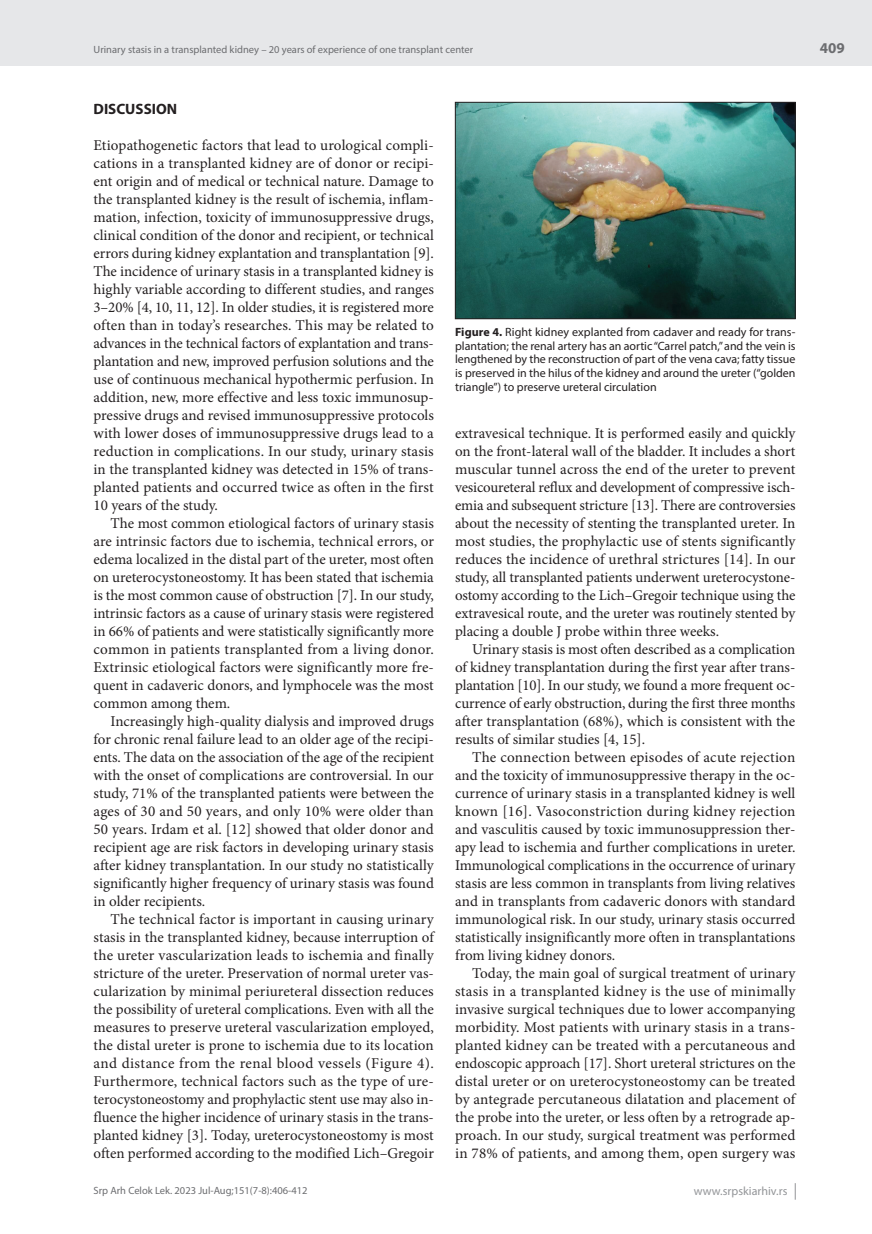
<style>
.page{position:relative;width:872px;height:1234px;background:#fff}
.page>*{position:absolute;margin:0;border:0;box-sizing:border-box;transform-origin:0 0}
.t1{font:15px/18px "Minion Pro";color:#231f20;text-align:justify}
.t2{font:700 15px "Myriad Pro";color:#231f20}
.t3{font:700 15px "Myriad Pro";color:#6c6d70}
.t4{font:12px/13.5px "Myriad Pro";color:#231f20;text-align:justify}
.t5{font:12px "Myriad Pro";color:#939598}
.t6{font:10.5px "Myriad Pro";color:#6c6d70}
.s1{font-weight:700}
</style>
<div class="page">
<div style="left:0;top:0;width:872px;height:66px;background:#e6e7e9"></div>
<svg style="left:795px;top:1183px;width:1px;height:16px"></svg>
<img style="left:457px;top:104px;width:336px;height:213px">
<div style="left:455px;top:102px;width:340px;height:217px;border:1px solid #231f20"></div>
<p class="t6" style="left:94px;top:43px;width:381px">Urinary stasis in а transplanted kidney – 20 years of experience of one transplant center</p>
<p class="t2" style="left:94px;top:99px;width:85px">DISCUSSION</p>
<p class="t1" style="left:94px;top:136px;width:342px">Etiopathogenetic factors that lead to urological compli&shy;cations in a transplanted kidney are of donor or recipi&shy;ent origin and of medical or technical nature. Damage to the transplanted kidney is the result of ischemia, inflam&shy;mation, infection, toxicity of immunosuppressive drugs, clinical condition of the donor and recipient, or technical errors during kidney explantation and transplantation [9].<br>The incidence of urinary stasis in a transplanted kidney is highly variable according to different studies, and ranges 3–20% [4, 10, 11, 12]. In older studies, it is registered more often than in today’s researches. This may be related to advances in the technical factors of explantation and trans&shy;plantation and new, improved perfusion solutions and the use of continuous mechanical hypothermic perfusion. In addition, new, more effective and less toxic immunosup&shy;pressive drugs and revised immunosuppressive protocols with lower doses of immunosuppressive drugs lead to a reduction in complications. In our study, urinary stasis in the transplanted kidney was detected in 15% of trans&shy;planted patients and occurred twice as often in the first 10 years of the study.</p>
<p class="t1" style="left:94px;top:514px;width:342px;text-indent:17px">The most common etiological factors of urinary stasis are intrinsic factors due to ischemia, technical errors, or edema localized in the distal part of the ureter, most often on ureterocystoneostomy. It has been stated that ischemia is the most common cause of obstruction [7]. In our study, intrinsic factors as a cause of urinary stasis were registered in 66% of patients and were statistically significantly more common in patients transplanted from a living donor.<br>Extrinsic etiological factors were significantly more fre&shy;quent in cadaveric donors, and lymphocele was the most common among them.</p>
<p class="t1" style="left:94px;top:712px;width:342px;text-indent:17px">Increasingly high-quality dialysis and improved drugs for chronic renal failure lead to an older age of the recipi&shy;ents. The data on the association of the age of the recipient with the onset of complications are controversial. In our study, 71% of the transplanted patients were between the ages of 30 and 50 years, and only 10% were older than 50 years. Irdam et al. [12] showed that older donor and recipient age are risk factors in developing urinary stasis after kidney transplantation. In our study no statistically significantly higher frequency of urinary stasis was found in older recipients.</p>
<p class="t1" style="left:94px;top:910px;width:342px;text-indent:17px">The technical factor is important in causing urinary stasis in the transplanted kidney, because interruption of the ureter vascularization leads to ischemia and finally stricture of the ureter. Preservation of normal ureter vas&shy;cularization by minimal periureteral dissection reduces the possibility of ureteral complications. Even with all the measures to preserve ureteral vascularization employed, the distal ureter is prone to ischemia due to its location and distance from the renal blood vessels (Figure 4).<br>Furthermore, technical factors such as the type of ure&shy;terocystoneostomy and prophylactic stent use may also in&shy;fluence the higher incidence of urinary stasis in the trans&shy;planted kidney [3]. Today, ureterocystoneostomy is most often performed according to the modified Lich–Gregoir</p>
<p class="t4" style="left:455px;top:325px;width:342px"><span class="s1">Figure 4.</span> Right kidney explanted from cadaver and ready for trans&shy;plantation; the renal artery has an aortic “Carrel patch,” and the vein is lengthened by the reconstruction of part of the vena cava; fatty tissue is preserved in the hilus of the kidney and around the ureter (“golden triangle”) to preserve ureteral circulation</p>
<p class="t1" style="left:455px;top:424px;width:342px">extravesical technique. It is performed easily and quickly on the front-lateral wall of the bladder. It includes a short muscular tunnel across the end of the ureter to prevent vesicoureteral reflux and development of compressive isch&shy;emia and subsequent stricture [13]. There are controversies about the necessity of stenting the transplanted ureter. In most studies, the prophylactic use of stents significantly reduces the incidence of urethral strictures [14]. In our study, all transplanted patients underwent ureterocystone&shy;ostomy according to the Lich–Gregoir technique using the extravesical route, and the ureter was routinely stented by placing a double J probe within three weeks.</p>
<p class="t1" style="left:455px;top:640px;width:342px;text-indent:17px">Urinary stasis is most often described as a complication of kidney transplantation during the first year after trans&shy;plantation [10]. In our study, we found a more frequent oc&shy;currence of early obstruction, during the first three months after transplantation (68%), which is consistent with the results of similar studies [4, 15].</p>
<p class="t1" style="left:455px;top:748px;width:342px;text-indent:17px">The connection between episodes of acute rejection and the toxicity of immunosuppressive therapy in the oc&shy;currence of urinary stasis in a transplanted kidney is well known [16]. Vasoconstriction during kidney rejection and vasculitis caused by toxic immunosuppression ther&shy;apy lead to ischemia and further complications in ureter.<br>Immunological complications in the occurrence of urinary stasis are less common in transplants from living relatives and in transplants from cadaveric donors with standard immunological risk. In our study, urinary stasis occurred statistically insignificantly more often in transplantations from living kidney donors.</p>
<p class="t1" style="left:455px;top:964px;width:342px;text-indent:17px">Today, the main goal of surgical treatment of urinary stasis in a transplanted kidney is the use of minimally invasive surgical techniques due to lower accompanying morbidity. Most patients with urinary stasis in a trans&shy;planted kidney can be treated with a percutaneous and endoscopic approach [17]. Short ureteral strictures on the distal ureter or on ureterocystoneostomy can be treated by antegrade percutaneous dilatation and placement of the probe into the ureter, or less often by a retrograde ap&shy;proach. In our study, surgical treatment was performed in 78% of patients, and among them, open surgery was</p>
<p class="t6" style="left:94px;top:1184px;width:216px">Srp Arh Celok Lek. 2023 Jul-Aug;151(7-8):406-412</p>
<p class="t5" style="left:694px;top:1183px;width:95px">www.srpskiarhiv.rs</p>
<p class="t3" style="left:820px;top:38px;width:26px">409</p>
</div>
